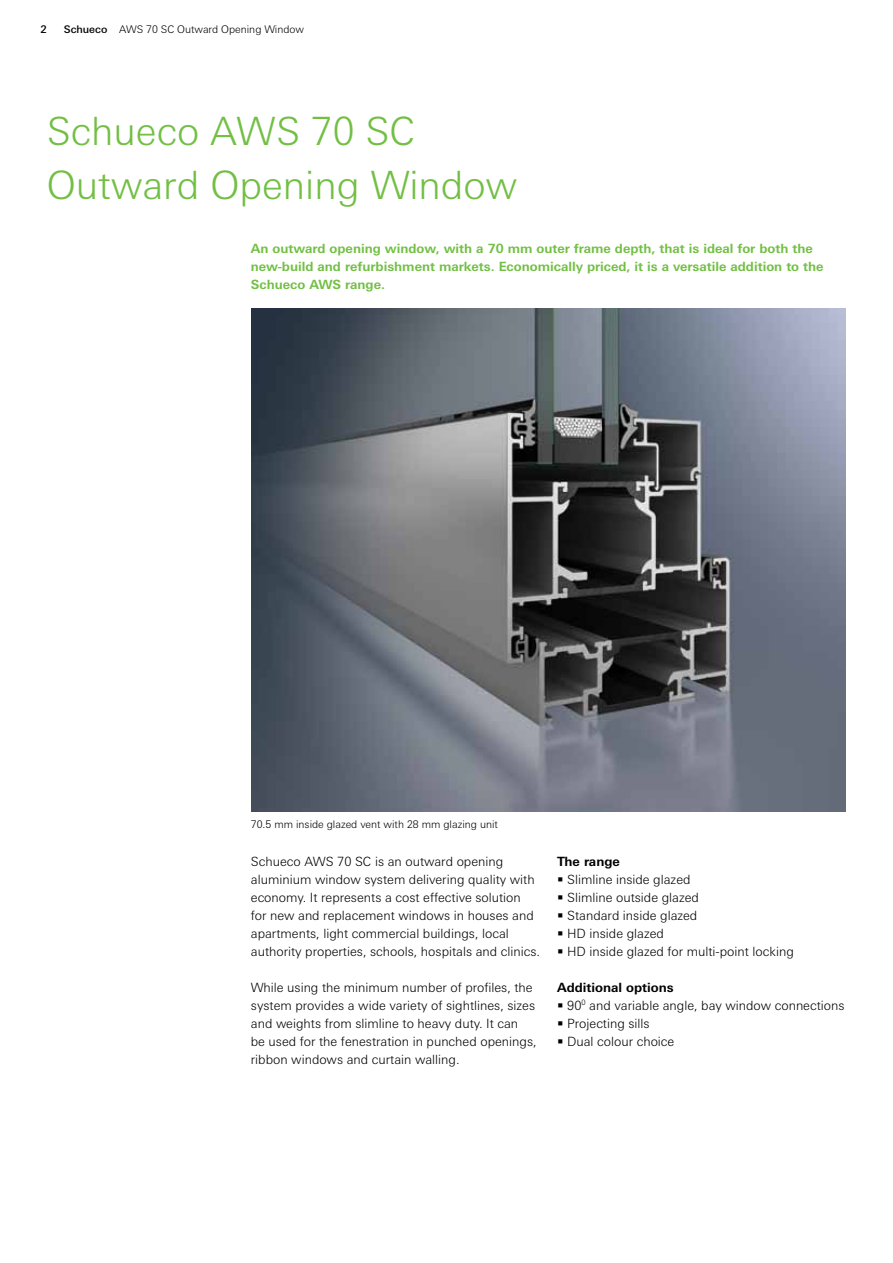
<style>
.page{position:relative;width:893px;height:1263px;background:#fff}
.page>*{position:absolute;margin:0;border:0;box-sizing:border-box;transform-origin:0 0}
.t1{font:300 39px/54px "Univers For Schueco 330";color:#72bf44}
.t2{font:300 12.75px/18px "Univers For Schueco 330";color:#000}
.t3{font:700 12.75px/18px "Univers For Schueco 630";color:#72bf44}
.t4{font:700 12.75px "Univers For Schueco 630";color:#000}
.t5{font:300 10.5px "Univers For Schueco 330";color:#000}
.t6{font:10.5px "Univers For Schueco 530 Med";color:#000}
.s1{font-family:"Univers For Schueco 530 Med";font-weight:400}
</style>
<div class="page">
<img style="left:252px;top:308px;width:593px;height:503px">
<p class="t6" style="left:40px;top:23px;width:8px">2</p>
<p class="t5" style="left:64px;top:24px;width:242px"><span class="s1">Schueco</span> AWS 70 SC Outward Opening Window</p>
<h1 class="t1" style="left:47px;top:104px;width:472px">Schueco AWS 70 SC<br>Outward Opening Window</h1>
<p class="t3" style="left:251px;top:240px;width:574px">An outward opening window, with a 70 mm outer frame depth, that is ideal for both the new-build and refurbishment markets. Economically priced, it is a versatile addition to the<br>Schueco AWS range.</p>
<p class="t5" style="left:251px;top:818px;width:249px">70.5 mm inside glazed vent with 28 mm glazing unit</p>
<p class="t2" style="left:251px;top:852px;width:291px">Schueco AWS 70 SC is an outward opening aluminium window system delivering quality with economy. It represents a cost effective solution<br>for new and replacement windows in houses and apartments, light commercial buildings, local authority properties, schools, hospitals and clinics.</p>
<p class="t2" style="left:251px;top:978px;width:287px">While using the minimum number of profiles, the system provides a wide variety of sightlines, sizes and weights from slimline to heavy duty. It can<br>be used for the fenestration in punched openings, ribbon windows and curtain walling.</p>
<p class="t4" style="left:557px;top:853px;width:64px">The range</p>
<p class="t2" style="left:557px;top:870px;width:135px">• Slimline inside glazed</p>
<p class="t2" style="left:557px;top:888px;width:143px">• Slimline outside glazed</p>
<p class="t2" style="left:557px;top:906px;width:142px">• Standard inside glazed</p>
<p class="t2" style="left:557px;top:924px;width:108px">• HD inside glazed</p>
<p class="t2" style="left:557px;top:942px;width:238px">• HD inside glazed for multi-point locking</p>
<p class="t4" style="left:557px;top:979px;width:118px">Additional options</p>
<p class="t2" style="left:557px;top:996px;width:289px">• 90<sup>0</sup> and variable angle, bay window connections</p>
<p class="t2" style="left:557px;top:1014px;width:94px">• Projecting sills</p>
<p class="t2" style="left:557px;top:1032px;width:119px">• Dual colour choice</p>
</div>
